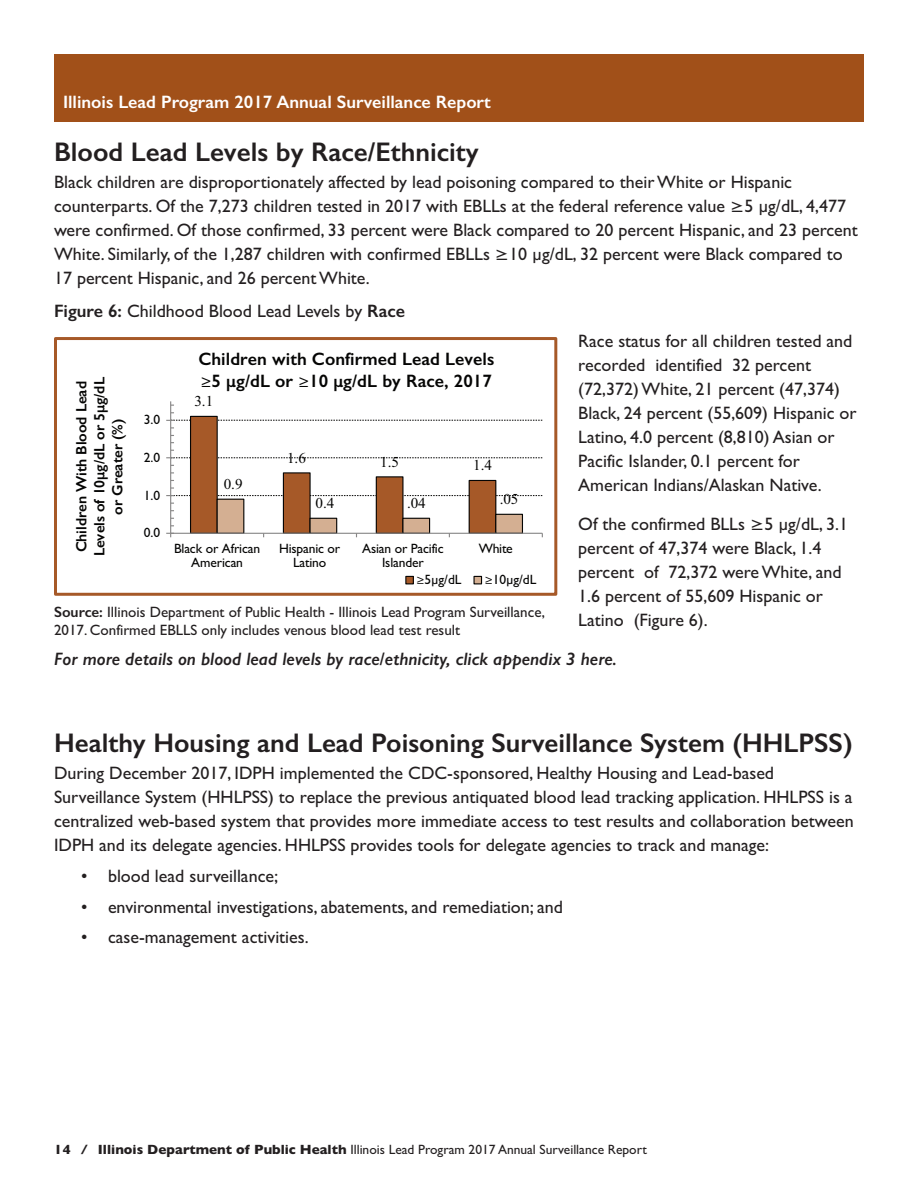
<style>
.page{position:relative;width:918px;height:1188px;background:#fff}
.page>*{position:absolute;margin:0;border:0;box-sizing:border-box;transform-origin:0 0}
.t1{font:600 27px "Gill Sans";color:#231f20}
.t2{font:18px/24px "Gill Sans";color:#231f20}
.t3{font:italic 600 18px "Gill Sans";color:#231f20}
.t4{font:600 18px/21.6px "Gill Sans";letter-spacing:.005em;color:#050504}
.t5{font:600 18px "Gill Sans";color:#fff}
.t6{font:15.15px "Times New Roman";color:#050504}
.t7{font:15px/17.4px "Gill Sans";color:#231f20}
.t8{font:600 15px/18px "Gill Sans";letter-spacing:-.005em;color:#050504}
.t9{font:13.65px "Gill Sans";letter-spacing:-.02em;color:#050504}
.t10{font:13.5px/13.5px "Gill Sans";letter-spacing:-.01em;color:#050504;text-align:center}
.t11{font:13.5px "Gill Sans";color:#231f20}
.s1{font-family:"Lucida Grande"}
.s2{font-weight:600}
.s3{font-family:"Myriad Pro";font-weight:400}
.s4{font-family:"Myriad Pro"}
.s5{font-weight:700}
</style>
<div class="page">
<div style="left:54px;top:54px;width:810px;height:68px;background:#a15019"></div>
<div style="left:469px;top:480px;width:27px;height:53px;background:#a65928"></div>
<div style="left:469px;top:480px;width:27px;height:54px;border:1px solid #050504"></div>
<div style="left:376px;top:477px;width:27px;height:56px;background:#a65928"></div>
<div style="left:376px;top:476px;width:28px;height:58px;border:1px solid #050504"></div>
<div style="left:283px;top:473px;width:27px;height:60px;background:#a65928"></div>
<div style="left:283px;top:472px;width:28px;height:62px;border:1px solid #050504"></div>
<div style="left:191px;top:416px;width:26px;height:117px;background:#a65928"></div>
<div style="left:190px;top:416px;width:28px;height:118px;border:1px solid #050504"></div>
<div style="left:496px;top:514px;width:26px;height:19px;background:#d4af92"></div>
<div style="left:495px;top:514px;width:28px;height:20px;border:1px solid #050504"></div>
<div style="left:403px;top:518px;width:27px;height:15px;background:#d4af92"></div>
<div style="left:402px;top:518px;width:28px;height:16px;border:1px solid #050504"></div>
<div style="left:310px;top:518px;width:27px;height:15px;background:#d4af92"></div>
<div style="left:310px;top:518px;width:27px;height:16px;border:1px solid #050504"></div>
<div style="left:217px;top:499px;width:27px;height:34px;background:#d4af92"></div>
<div style="left:217px;top:499px;width:27px;height:35px;border:1px solid #050504"></div>
<hr style="left:170px;top:401px;width:1px;height:132px;background:#878686">
<svg style="left:166px;top:420px;width:376px;height:1px"></svg>
<svg style="left:166px;top:457px;width:376px;height:2px"></svg>
<svg style="left:166px;top:495px;width:376px;height:1px"></svg>
<hr style="left:171px;top:533px;width:371px;height:1px;background:#878686">
<div style="left:406px;top:576px;width:7px;height:8px;background:#a65928"></div>
<div style="left:405px;top:576px;width:9px;height:8px;border:1px solid #050504"></div>
<div style="left:474px;top:576px;width:8px;height:8px;background:#d4af92"></div>
<div style="left:473px;top:576px;width:9px;height:8px;border:1px solid #050504"></div>
<div style="left:54px;top:337px;width:503px;height:259px;border:3px solid #a65928"></div>
<p class="t5" style="left:63px;top:95px;width:429px">Illinois Lead Program 2017 Annual Surveillance Report</p>
<h1 class="t1" style="left:54px;top:143px;width:426px">Blood Lead Levels by Race/Ethnicity</h1>
<p class="t2" style="left:54px;top:172px;width:805px">Black children are disproportionately affected by lead poisoning compared to their White or Hispanic counterparts. Of the 7,273 children tested in 2017 with EBLLs at the federal reference value <span class="s1">≥</span>5 μg/dL, 4,477 were confirmed. Of those confirmed, 33 percent were Black compared to 20 percent Hispanic, and 23 percent White. Similarly, of the 1,287 children with confirmed EBLLs <span class="s1">≥</span>10 μg/dL, 32 percent were Black compared to 17 percent Hispanic, and 26 percent White.</p>
<p class="t2" style="left:54px;top:301px;width:353px"><span class="s2">Figure 6:</span> Childhood Blood Lead Levels by <span class="s2">Race</span></p>
<p class="t2" style="left:578px;top:331px;width:280px">Race status for all children tested and recorded identified 32 percent (72,372) White, 21 percent (47,374)<br>Black, 24 percent (55,609) Hispanic or Latino, 4.0 percent (8,810) Asian or Pacific Islander, 0.1 percent for American Indians/Alaskan Native.</p>
<p class="t2" style="left:578px;top:514px;width:271px">Of the confirmed BLLs <span class="s1">≥</span>5 μg/dL, 3.1 percent of 47,374 were Black, 1.4 percent of 72,372 were White, and<br>1.6 percent of 55,609 Hispanic or<br>Latino (Figure 6).</p>
<p class="t3" style="left:54px;top:653px;width:564px">For more details on blood lead levels by race/ethnicity, click appendix 3 here.</p>
<p class="t4" style="left:198px;top:351px;width:298px">Children with Confirmed Lead Levels <span class="s3">≥</span>5 μg/dL or <span class="s3">≥</span>10 μg/dL by Race, 2017</p>
<p class="t8" style="left:74px;top:556px;width:181px;rotate:-90deg">Children With Blood Lead<br>Levels of 10μg/dL or 5μg/dL</p>
<p class="t6" style="left:194px;top:396px;width:20px">3.1</p>
<p class="t10" style="left:144px;top:415px;width:18px">3.0</p>
<p class="t8" style="left:110px;top:515px;width:97px;rotate:-90deg">or Greater (%)</p>
<p class="t6" style="left:287px;top:452px;width:20px">1.6</p>
<p class="t6" style="left:380px;top:456px;width:20px">1.5</p>
<p class="t6" style="left:473px;top:460px;width:20px">1.4</p>
<p class="t10" style="left:144px;top:452px;width:18px">2.0</p>
<p class="t6" style="left:224px;top:479px;width:20px">0.9</p>
<p class="t10" style="left:144px;top:490px;width:18px">1.0</p>
<p class="t6" style="left:316px;top:498px;width:20px">0.4</p>
<p class="t6" style="left:407px;top:498px;width:20px">.04</p>
<p class="t6" style="left:500px;top:494px;width:20px">.05</p>
<p class="t10" style="left:144px;top:528px;width:18px">0.0</p>
<p class="t10" style="left:174px;top:543px;width:88px">Black or African<br>American</p>
<p class="t10" style="left:279px;top:543px;width:63px">Hispanic or<br>Latino</p>
<p class="t10" style="left:362px;top:543px;width:83px">Asian or Pacific<br>Islander</p>
<p class="t9" style="left:479px;top:544px;width:35px">White</p>
<p class="t10" style="left:417px;top:574px;width:46px"><span class="s4">≥</span>5μg/dL</p>
<p class="t10" style="left:485px;top:574px;width:53px"><span class="s4">≥</span>10μg/dL</p>
<p class="t7" style="left:54px;top:605px;width:493px"><span class="s2">Source:</span> Illinois Department of Public Health - Illinois Lead Program Surveillance,<br>2017. Confirmed EBLLS only includes venous blood lead test result</p>
<h1 class="t1" style="left:54px;top:734px;width:800px">Healthy Housing and Lead Poisoning Surveillance System (HHLPSS)</h1>
<p class="t2" style="left:54px;top:763px;width:801px">During December 2017, IDPH implemented the CDC-sponsored, Healthy Housing and Lead-based Surveillance System (HHLPSS) to replace the previous antiquated blood lead tracking application. HHLPSS is a centralized web-based system that provides more immediate access to test results and collaboration between IDPH and its delegate agencies. HHLPSS provides tools for delegate agencies to track and manage:</p>
<p class="t2" style="left:81px;top:866px;width:199px">• blood lead surveillance;</p>
<p class="t2" style="left:81px;top:896px;width:484px">• environmental investigations, abatements, and remediation; and</p>
<p class="t2" style="left:81px;top:927px;width:229px">• case-management activities.</p>
<p class="t11" style="left:54px;top:1144px;width:594px"><span class="s5">14 / Illinois Department of Public Health</span> Illinois Lead Program 2017 Annual Surveillance Report</p>
</div>
